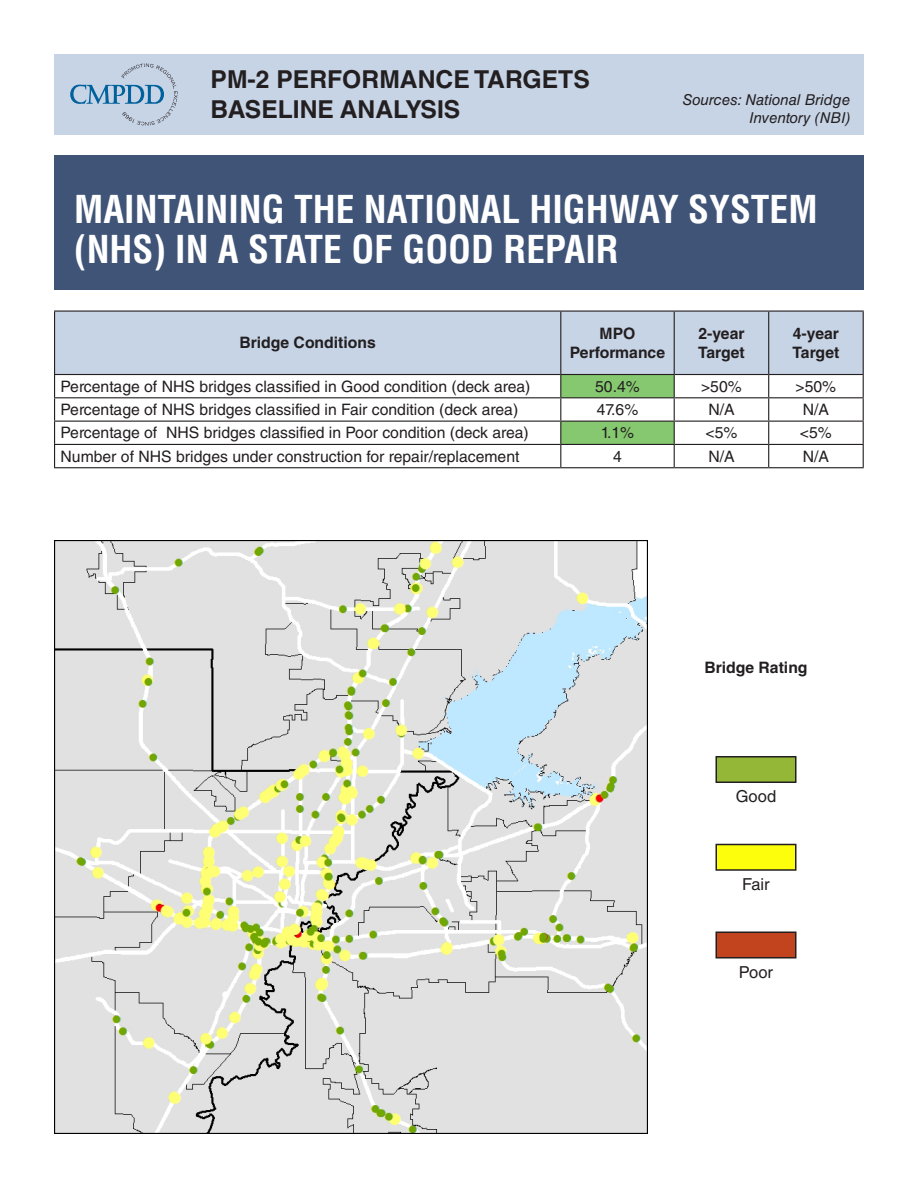
<style>
.page{position:relative;width:918px;height:1188px;background:#fff}
.page>*{position:absolute;margin:0;border:0;box-sizing:border-box;transform-origin:0 0}
.t1{font:700 condensed 37.5px/40.5px "Helvetica LT Std";color:#fff}
.t2{font:700 24.75px "Helvetica LT Std";color:#231f20}
.t3{font:16.5px "Helvetica LT Std";color:#231f20}
.t4{font:15.75px "Helvetica LT Std";color:#231f20}
.t5{font:700 15.75px/18.9px "Helvetica LT Std";color:#231f20}
.t6{font:italic 15px/18px "Helvetica LT Std";color:#231f20;text-align:right}
</style>
<div class="page">
<div style="left:54px;top:155px;width:810px;height:135px;background:#405478"></div>
<div style="left:54px;top:54px;width:810px;height:81px;background:#c7d4e6"></div>
<svg style="left:70px;top:63px;width:108px;height:63px"></svg>
<div style="left:55px;top:312px;width:808px;height:62px;background:#c7d4e6"></div>
<hr style="left:54px;top:310px;width:507px;height:2px;background:#231f20">
<hr style="left:54px;top:312px;width:1px;height:62px;background:#231f20">
<hr style="left:561px;top:310px;width:113px;height:2px;background:#231f20">
<hr style="left:560px;top:312px;width:1px;height:62px;background:#231f20">
<hr style="left:674px;top:310px;width:95px;height:2px;background:#231f20">
<hr style="left:674px;top:312px;width:1px;height:62px;background:#231f20">
<hr style="left:769px;top:310px;width:95px;height:2px;background:#231f20">
<hr style="left:768px;top:312px;width:1px;height:62px;background:#231f20">
<hr style="left:863px;top:312px;width:1px;height:62px;background:#231f20">
<hr style="left:54px;top:374px;width:507px;height:1px;background:#231f20">
<hr style="left:561px;top:374px;width:113px;height:1px;background:#231f20">
<hr style="left:674px;top:374px;width:95px;height:1px;background:#231f20">
<hr style="left:769px;top:374px;width:95px;height:1px;background:#231f20">
<hr style="left:54px;top:397px;width:507px;height:1px;background:#231f20">
<hr style="left:674px;top:397px;width:95px;height:1px;background:#231f20">
<hr style="left:769px;top:397px;width:95px;height:1px;background:#231f20">
<hr style="left:54px;top:421px;width:507px;height:1px;background:#231f20">
<hr style="left:674px;top:421px;width:95px;height:1px;background:#231f20">
<hr style="left:769px;top:421px;width:95px;height:1px;background:#231f20">
<hr style="left:54px;top:444px;width:507px;height:1px;background:#231f20">
<svg style="left:54px;top:375px;width:1px;height:92px"></svg>
<hr style="left:674px;top:444px;width:95px;height:1px;background:#231f20">
<svg style="left:560px;top:375px;width:115px;height:92px"></svg>
<hr style="left:769px;top:444px;width:95px;height:1px;background:#231f20">
<svg style="left:768px;top:375px;width:1px;height:92px"></svg>
<svg style="left:863px;top:375px;width:1px;height:92px"></svg>
<hr style="left:54px;top:467px;width:507px;height:1px;background:#231f20">
<hr style="left:561px;top:467px;width:113px;height:1px;background:#231f20">
<hr style="left:674px;top:467px;width:95px;height:1px;background:#231f20">
<hr style="left:769px;top:467px;width:95px;height:1px;background:#231f20">
<img style="left:56px;top:542px;width:590px;height:590px">
<div style="left:716px;top:757px;width:80px;height:25px;background:#94b737"></div>
<div style="left:716px;top:756px;width:80px;height:27px;border:2px solid #231f20"></div>
<div style="left:716px;top:844px;width:80px;height:26px;background:#fdfe0c"></div>
<div style="left:716px;top:844px;width:80px;height:27px;border:2px solid #231f20"></div>
<div style="left:716px;top:932px;width:80px;height:26px;background:#c2441e"></div>
<div style="left:716px;top:932px;width:80px;height:26px;border:2px solid #231f20"></div>
<p class="t2" style="left:211px;top:64px;width:381px">PM-2 PERFORMANCE TARGETS</p>
<p class="t2" style="left:211px;top:94px;width:251px">BASELINE ANALYSIS</p>
<p class="t6" style="left:682px;top:91px;width:170px">Sources: National Bridge<br>Inventory (NBI)</p>
<p class="t1" style="left:74px;top:189px;width:745px">MAINTAINING THE NATIONAL HIGHWAY SYSTEM (NHS) IN A STATE OF GOOD REPAIR</p>
<p class="t5" style="left:239px;top:333px;width:138px">Bridge Conditions</p>
<p class="t5" style="left:570px;top:324px;width:97px;text-align:center">MPO<br>Performance</p>
<p class="t5" style="left:698px;top:324px;width:48px">2-year<br>Target</p>
<p class="t5" style="left:793px;top:324px;width:48px">4-year<br>Target</p>
<p class="t4" style="left:61px;top:377px;width:471px">Percentage of NHS bridges classified in Good condition (deck area)</p>
<p class="t4" style="left:595px;top:377px;width:46px">50.4%</p>
<p class="t4" style="left:701px;top:377px;width:42px">&gt;50%</p>
<p class="t4" style="left:796px;top:377px;width:42px">&gt;50%</p>
<p class="t4" style="left:61px;top:400px;width:459px">Percentage of NHS bridges classified in Fair condition (deck area)</p>
<p class="t4" style="left:597px;top:400px;width:43px">47.6%</p>
<p class="t4" style="left:708px;top:400px;width:28px">N/A</p>
<p class="t4" style="left:803px;top:400px;width:28px">N/A</p>
<p class="t4" style="left:61px;top:424px;width:470px">Percentage of NHS bridges classified in Poor condition (deck area)</p>
<p class="t4" style="left:601px;top:424px;width:35px">1.1%</p>
<p class="t4" style="left:705px;top:424px;width:33px">&lt;5%</p>
<p class="t4" style="left:800px;top:424px;width:33px">&lt;5%</p>
<p class="t4" style="left:61px;top:447px;width:460px">Number of NHS bridges under construction for repair/replacement</p>
<p class="t4" style="left:613px;top:447px;width:10px">4</p>
<p class="t4" style="left:708px;top:447px;width:28px">N/A</p>
<p class="t4" style="left:803px;top:447px;width:28px">N/A</p>
<p class="t5" style="left:704px;top:658px;width:105px">Bridge Rating</p>
<p class="t3" style="left:736px;top:787px;width:42px">Good</p>
<p class="t3" style="left:742px;top:875px;width:29px">Fair</p>
<p class="t3" style="left:739px;top:963px;width:36px">Poor</p>
</div>
